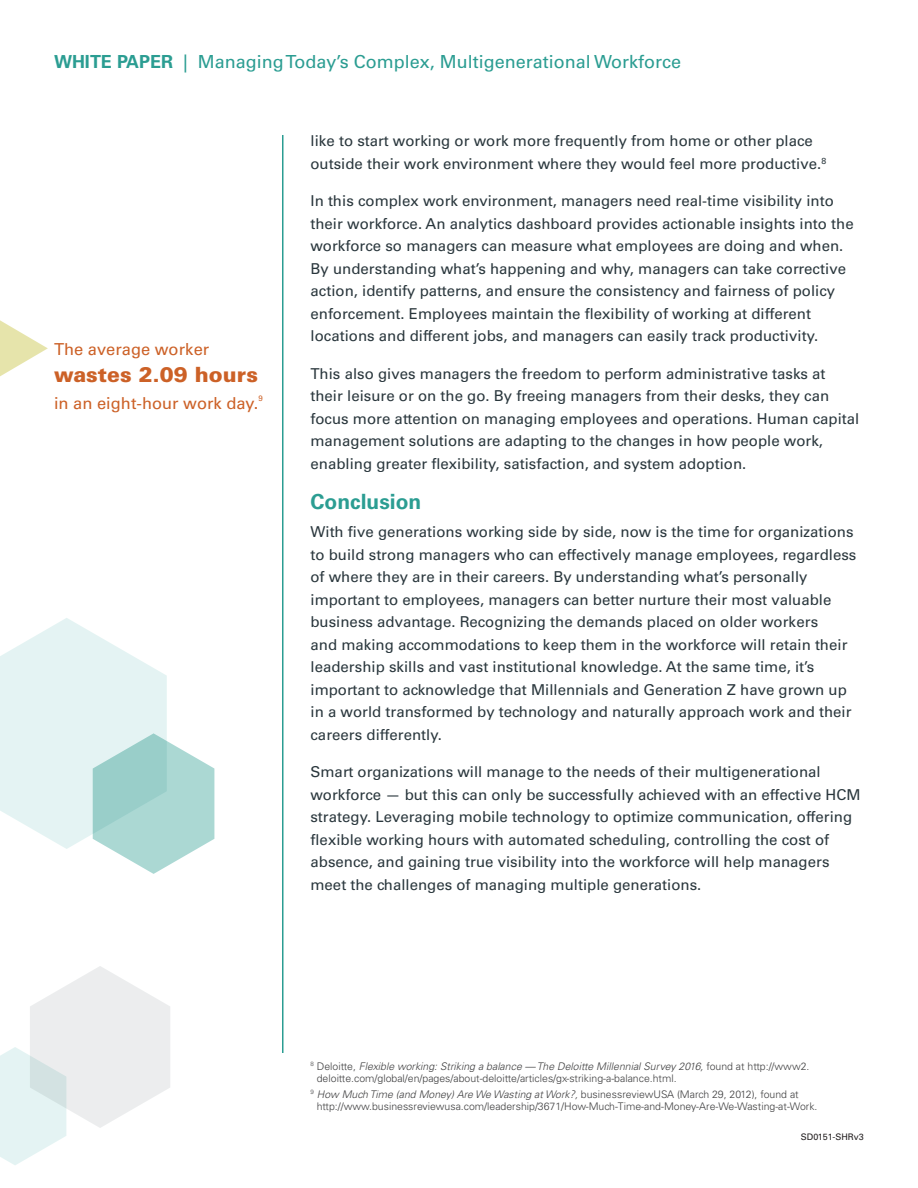
<style>
.page{position:relative;width:918px;height:1188px;background:#fff}
.page>*{position:absolute;margin:0;border:0;box-sizing:border-box;transform-origin:0 0}
.Sidebar__fact_2016{font:900 21px "Univers";color:#cc6127}
.PNW_Subhead_1{font:700 21px "Univers";color:#2b9d92}
.t1{font:18px "Univers";color:#2b9d92}
.Sidebar__fact_2016-2{font:16.5px "Univers";color:#cc6127}
.PNW_Body{font:15px/22.5px "Univers";color:#2a373d}
.Footnote_2016{font:300 10.5px/12.6px "Univers";color:#3e3e3f}
.Copyright{font:9px "Univers";color:#231f20}
.Sidebar__fact_2016-3{font:7.8px "Univers";color:#cc6127}
.s1{font-weight:700}
.s2{font-style:italic}
</style>
<div class="page">
<hr style="left:282px;top:135px;width:2px;height:918px;background:#2b9d92">
<svg style="left:0;top:618px;width:214px;height:256px"></svg>
<svg style="left:0;top:966px;width:170px;height:199px"></svg>
<svg style="left:0;top:320px;width:48px;height:57px"></svg>
<p class="t1" style="left:54px;top:50px;width:629px"><span class="s1">WHITE PAPER</span> | Managing Today’s Complex, Multigenerational Workforce</p>
<p class="Sidebar__fact_2016-2" style="left:54px;top:339px;width:157px">The average worker</p>
<p class="Sidebar__fact_2016" style="left:54px;top:361px;width:206px">wastes 2.09 hours</p>
<p class="Sidebar__fact_2016-2" style="left:54px;top:393px;width:206px">in an eight-hour work day.</p>
<p class="Sidebar__fact_2016-3" style="left:258px;top:394px;width:6px">9</p>
<p class="PNW_Body" style="left:310px;top:130px;width:517px">like to start working or work more frequently from home or other place outside their work environment where they would feel more productive.<sup>8</sup></p>
<p class="PNW_Body" style="left:310px;top:190px;width:545px">In this complex work environment, managers need real-time visibility into their workforce. An analytics dashboard provides actionable insights into the workforce so managers can measure what employees are doing and when.<br>By understanding what’s happening and why, managers can take corrective action, identify patterns, and ensure the consistency and fairness of policy enforcement. Employees maintain the flexibility of working at different locations and different jobs, and managers can easily track productivity.</p>
<p class="PNW_Body" style="left:310px;top:362px;width:550px">This also gives managers the freedom to perform administrative tasks at their leisure or on the go. By freeing managers from their desks, they can focus more attention on managing employees and operations. Human capital management solutions are adapting to the changes in how people work, enabling greater flexibility, satisfaction, and system adoption.</p>
<p class="PNW_Subhead_1" style="left:310px;top:489px;width:112px">Conclusion</p>
<p class="PNW_Body" style="left:310px;top:521px;width:547px">With five generations working side by side, now is the time for organizations to build strong managers who can effectively manage employees, regardless of where they are in their careers. By understanding what’s personally important to employees, managers can better nurture their most valuable business advantage. Recognizing the demands placed on older workers<br>and making accommodations to keep them in the workforce will retain their leadership skills and vast institutional knowledge. At the same time, it’s important to acknowledge that Millennials and Generation Z have grown up in a world transformed by technology and naturally approach work and their careers differently.</p>
<p class="PNW_Body" style="left:310px;top:761px;width:552px">Smart organizations will manage to the needs of their multigenerational workforce — but this can only be successfully achieved with an effective HCM strategy. Leveraging mobile technology to optimize communication, offering flexible working hours with automated scheduling, controlling the cost of absence, and gaining true visibility into the workforce will help managers meet the challenges of managing multiple generations.</p>
<p class="Footnote_2016" style="left:317px;top:1060px;width:494px;text-indent:-6px"><sup>8</sup> Deloitte, <span class="s2">Flexible working: Striking a balance — The Deloitte Millennial Survey 2016,</span> found at http://www2. deloitte.com/global/en/pages/about-deloitte/articles/gx-striking-a-balance.html.</p>
<p class="Footnote_2016" style="left:317px;top:1088px;width:502px;text-indent:-6px"><sup>9</sup> <span class="s2">How Much Time (and Money) Are We Wasting at Work?,</span> businessreviewUSA (March 29, 2012), found at http://www.businessreviewusa.com/leadership/3671/How-Much-Time-and-Money-Are-We-Wasting-at-Work.</p>
<p class="Copyright" style="left:801px;top:1132px;width:65px">SD0151-SHRv3</p>
</div>
